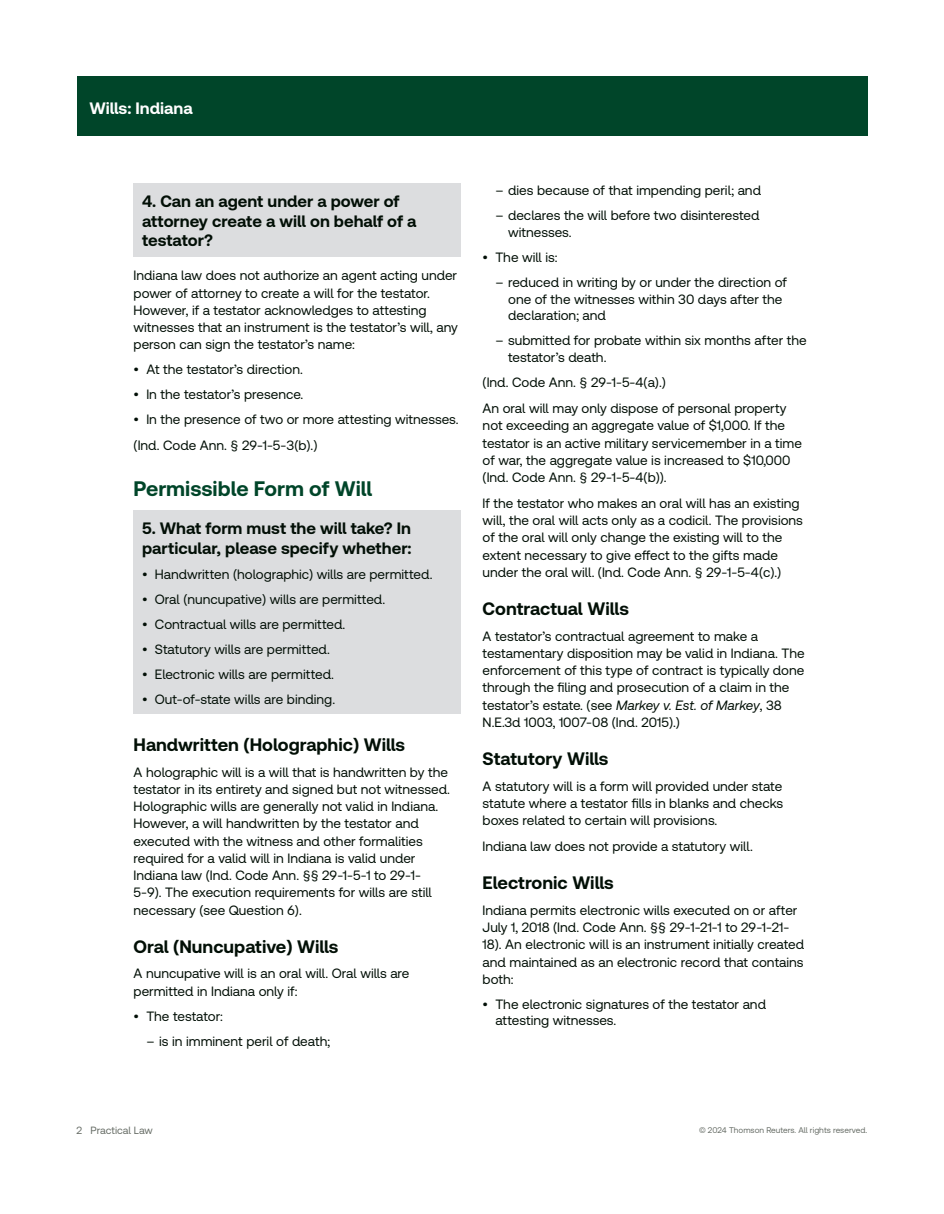
<style>
.page{position:relative;width:944px;height:1214px;background:#fff}
.page>*{position:absolute;margin:0;border:0;box-sizing:border-box;transform-origin:0 0}
.t1{font:700 21px "Clario";color:#004529}
.t2{font:700 18px "Clario";color:#020f06}
.t3{font:700 16.5px/19.5px "Clario";color:#020f06}
.t4{font:700 16.5px "Clario";color:#fff}
.t5{font:13.5px/17.2px "Clario";color:#020f06}
.t6{font:10.5px "Clario";color:#676d66}
.t7{font:8.25px "Clario";color:#676d66}
.s1{font-style:italic}
</style>
<div class="page">
<div style="left:77px;top:77px;width:790px;height:59px;background:#004529"></div>
<div style="left:134px;top:183px;width:327px;height:73px;background:#dcdddf"></div>
<div style="left:134px;top:510px;width:327px;height:204px;background:#dcdddf"></div>
<p class="t4" style="left:89px;top:98px;width:105px">Wills: Indiana</p>
<p class="t3" style="left:142px;top:191px;width:276px">4. Can an agent under a power of attorney create a will on behalf of a testator?</p>
<p class="t5" style="left:134px;top:267px;width:326px">Indiana law does not authorize an agent acting under power of attorney to create a will for the testator.<br>However, if a testator acknowledges to attesting witnesses that an instrument is the testator’s will, any person can sign the testator’s name:</p>
<p class="t5" style="left:134px;top:361px;width:171px">• At the testator’s direction.</p>
<p class="t5" style="left:134px;top:386px;width:171px">• In the testator’s presence.</p>
<p class="t5" style="left:134px;top:406px;width:326px;line-height:25.8px">• In the presence of two or more attesting witnesses. (Ind. Code Ann. § 29-1-5-3(b).)</p>
<h1 class="t1" style="left:134px;top:475px;width:240px">Permissible Form of Will</h1>
<p class="t3" style="left:142px;top:518px;width:271px">5. What form must the will take? In particular, please specify whether:</p>
<p class="t5" style="left:142px;top:565px;width:292px">• Handwritten (holographic) wills are permitted.</p>
<p class="t5" style="left:142px;top:590px;width:244px">• Oral (nuncupative) wills are permitted.</p>
<p class="t5" style="left:142px;top:615px;width:205px">• Contractual wills are permitted.</p>
<p class="t5" style="left:142px;top:640px;width:189px">• Statutory wills are permitted.</p>
<p class="t5" style="left:142px;top:665px;width:193px">• Electronic wills are permitted.</p>
<p class="t5" style="left:142px;top:690px;width:194px">• Out-of-state wills are binding.</p>
<h2 class="t2" style="left:134px;top:733px;width:273px">Handwritten (Holographic) Wills</h2>
<p class="t5" style="left:134px;top:762px;width:318px">A holographic will is a will that is handwritten by the testator in its entirety and signed but not witnessed.<br>Holographic wills are generally not valid in Indiana.<br>However, a will handwritten by the testator and executed with the witness and other formalities required for a valid will in Indiana is valid under Indiana law (Ind. Code Ann. §§ 29-1-5-1 to 29-1- 5-9). The execution requirements for wills are still necessary (see Question 6).</p>
<h2 class="t2" style="left:134px;top:935px;width:206px">Oral (Nuncupative) Wills</h2>
<p class="t5" style="left:134px;top:964px;width:277px">A nuncupative will is an oral will. Oral wills are permitted in Indiana only if:</p>
<p class="t5" style="left:134px;top:1006px;width:91px">• The testator:</p>
<p class="t5" style="left:146px;top:1031px;width:185px">– is in imminent peril of death;</p>
<p class="t5" style="left:495px;top:182px;width:267px">– dies because of that impending peril; and</p>
<p class="t5" style="left:508px;top:207px;width:253px;line-height:16.5px;text-indent:-13px">– declares the will before two disinterested witnesses.</p>
<p class="t5" style="left:482px;top:248px;width:77px">• The will is:</p>
<p class="t5" style="left:508px;top:273px;width:280px;line-height:16.5px;text-indent:-13px">– reduced in writing by or under the direction of one of the witnesses within 30 days after the declaration; and</p>
<p class="t5" style="left:508px;top:331px;width:300px;line-height:16.5px;text-indent:-13px">– submitted for probate within six months after the testator’s death.</p>
<p class="t5" style="left:482px;top:369px;width:305px;line-height:25.8px">(Ind. Code Ann. § 29-1-5-4(a).)<br>An oral will may only dispose of personal property</p>
<p class="t5" style="left:482px;top:416px;width:321px">not exceeding an aggregate value of $1,000. If the testator is an active military servicemember in a time of war, the aggregate value is increased to $10,000 (Ind. Code Ann. § 29-1-5-4(b)).</p>
<p class="t5" style="left:482px;top:494px;width:322px">If the testator who makes an oral will has an existing will, the oral will acts only as a codicil. The provisions of the oral will only change the existing will to the extent necessary to give effect to the gifts made under the oral will. (Ind. Code Ann. § 29-1-5-4(c).)</p>
<h2 class="t2" style="left:482px;top:597px;width:148px">Contractual Wills</h2>
<p class="t5" style="left:482px;top:627px;width:323px">A testator’s contractual agreement to make a testamentary disposition may be valid in Indiana. The enforcement of this type of contract is typically done through the filing and prosecution of a claim in the testator’s estate. (see <span class="s1">Markey v. Est. of Markey</span>, 38<br>N.E.3d 1003, 1007-08 (Ind. 2015).)</p>
<h2 class="t2" style="left:482px;top:747px;width:127px">Statutory Wills</h2>
<p class="t5" style="left:482px;top:777px;width:302px;text-align:justify">A statutory will is a form will provided under state statute where a testator fills in blanks and checks boxes related to certain will provisions.</p>
<p class="t5" style="left:482px;top:837px;width:272px">Indiana law does not provide a statutory will.</p>
<h2 class="t2" style="left:482px;top:871px;width:133px">Electronic Wills</h2>
<p class="t5" style="left:482px;top:901px;width:323px">Indiana permits electronic wills executed on or after July 1, 2018 (Ind. Code Ann. §§ 29-1-21-1 to 29-1-21- 18). An electronic will is an instrument initially created and maintained as an electronic record that contains both:</p>
<p class="t5" style="left:495px;top:995px;width:272px;line-height:16.5px;text-indent:-13px">• The electronic signatures of the testator and attesting witnesses.</p>
<p class="t6" style="left:77px;top:1124px;width:78px">2 Practical Law</p>
<p class="t7" style="left:699px;top:1124px;width:170px">© 2024 Thomson Reuters. All rights reserved.</p>
</div>
